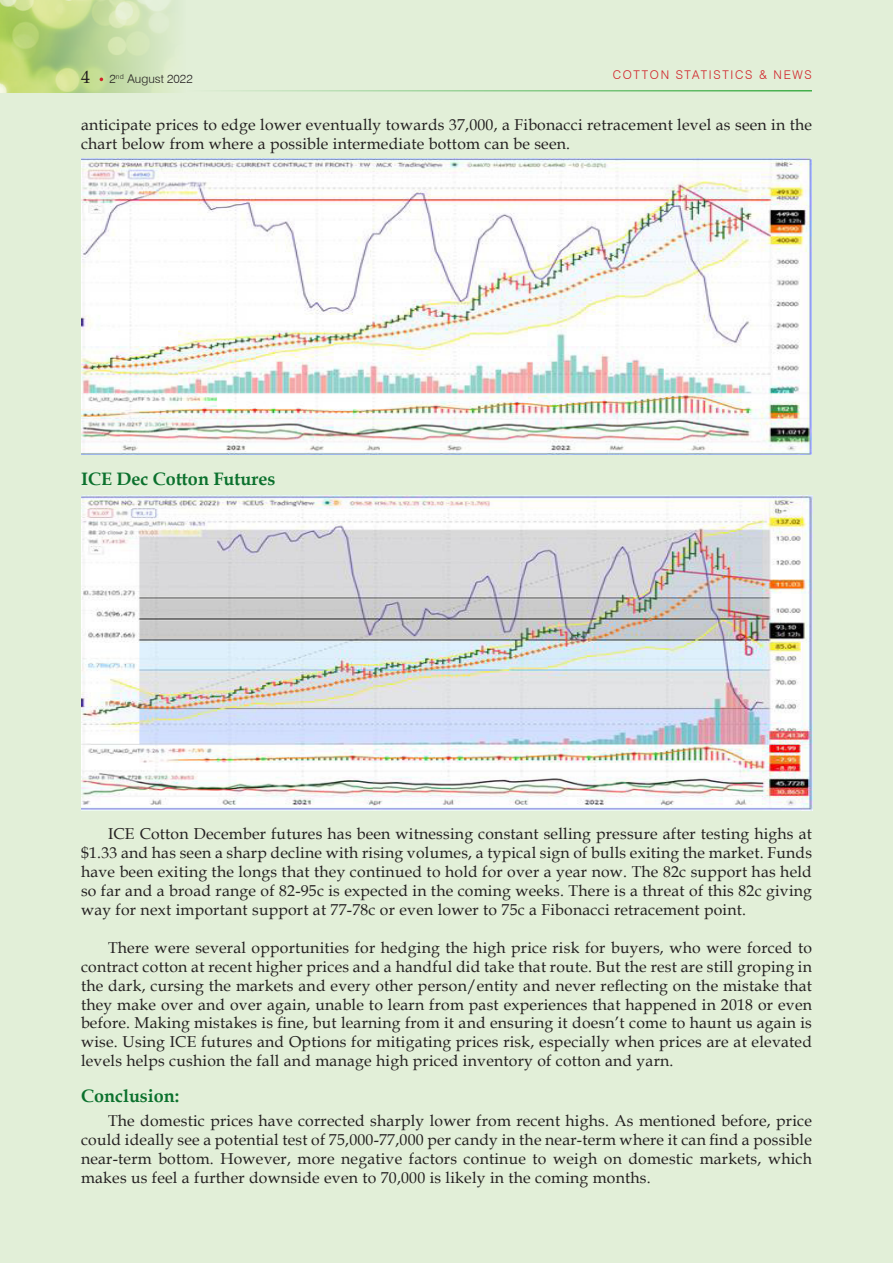
<style>
.page{position:relative;width:893px;height:1263px;background:#e2efd8}
.page>*{position:absolute;margin:0;border:0;box-sizing:border-box;transform-origin:0 0}
.BODY_BOLD{font:700 18px "Book Antiqua";color:#0b712d}
.t1{font:18px "Book Antiqua";color:#231f20}
.BODY_TEXT{font:15.75px/18.9px "Book Antiqua";letter-spacing:.015em;color:#231f20;text-align:justify}
.t2{font:300 12px "Swiss 721 BT";letter-spacing:.14em;color:#d1232a}
.t3{font:300 12px "Swiss 721 BT";color:#231f20}
</style>
<div class="page">
<img style="left:0;top:0;width:174px;height:93px">
<hr style="left:186px;top:90px;width:626px;height:2px;background:#40ae49">
<img style="left:81px;top:158px;width:731px;height:297px">
<img style="left:81px;top:495px;width:731px;height:316px">
<p class="t1" style="left:81px;top:64px;width:10px">4</p>
<p class="t2" style="left:613px;top:67px;width:201px">COTTON STATISTICS &amp; NEWS</p>
<p class="t3" style="left:110px;top:71px;width:85px">2<sup>nd</sup> August 2022</p>
<p class="BODY_TEXT" style="left:81px;top:115px;width:732px">anticipate prices to edge lower eventually towards 37,000, a Fibonacci retracement level as seen in the chart below from where a possible intermediate bottom can be seen.</p>
<p class="BODY_BOLD" style="left:81px;top:467px;width:196px">ICE Dec Cotton Futures</p>
<p class="BODY_TEXT" style="left:81px;top:824px;width:732px;text-indent:27px">ICE Cotton December futures has been witnessing constant selling pressure after testing highs at $1.33 and has seen a sharp decline with rising volumes, a typical sign of bulls exiting the market. Funds have been exiting the longs that they continued to hold for over a year now. The 82c support has held so far and a broad range of 82-95c is expected in the coming weeks. There is a threat of this 82c giving way for next important support at 77-78c or even lower to 75c a Fibonacci retracement point.</p>
<p class="BODY_TEXT" style="left:81px;top:938px;width:732px;text-indent:27px">There were several opportunities for hedging the high price risk for buyers, who were forced to contract cotton at recent higher prices and a handful did take that route. But the rest are still groping in the dark, cursing the markets and every other person/entity and never reflecting on the mistake that they make over and over again, unable to learn from past experiences that happened in 2018 or even before. Making mistakes is fine, but learning from it and ensuring it doesn’t come to haunt us again is wise. Using ICE futures and Options for mitigating prices risk, especially when prices are at elevated levels helps cushion the fall and manage high priced inventory of cotton and yarn.</p>
<p class="BODY_BOLD" style="left:81px;top:1083px;width:100px">Conclusion:</p>
<p class="BODY_TEXT" style="left:81px;top:1111px;width:732px;text-indent:27px">The domestic prices have corrected sharply lower from recent highs. As mentioned before, price could ideally see a potential test of 75,000-77,000 per candy in the near-term where it can find a possible near-term bottom. However, more negative factors continue to weigh on domestic markets, which makes us feel a further downside even to 70,000 is likely in the coming months.</p>
</div>
